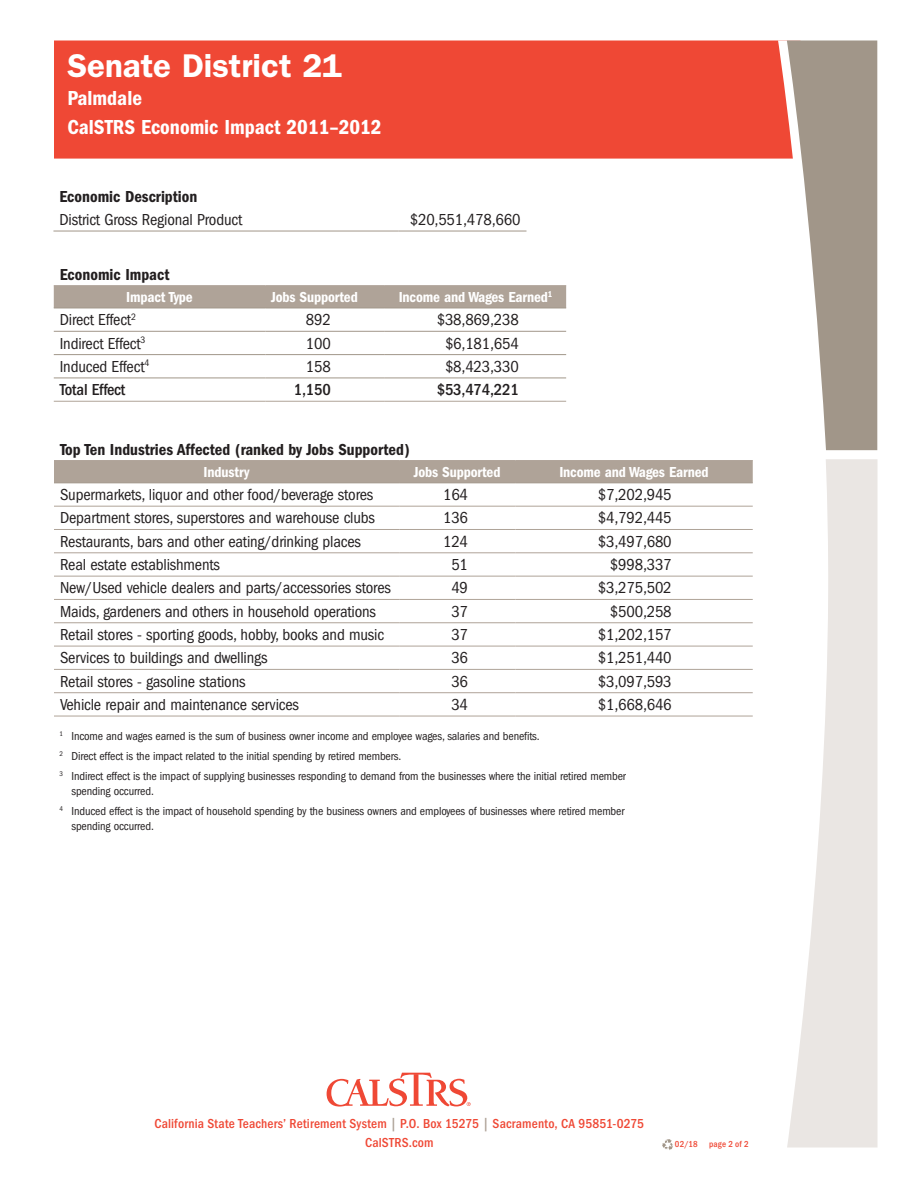
<style>
.page{position:relative;width:918px;height:1188px;background:#fff}
.page>*{position:absolute;margin:0;border:0;box-sizing:border-box;transform-origin:0 0}
.Header1_inserts{font:600 33px "ITC Franklin Gothic Std";color:#fff}
.Header1_inserts-2{font:21px "ITC Franklin Gothic Std Dm Cd";color:#fff}
.chart_copy_2{font:condensed 16.5px "ITC Franklin Gothic Std";letter-spacing:-.01em;color:#231f20}
.Subhead2{font:16.5px "ITC Franklin Gothic Std Dm Cd";color:#231f20}
.chart_copy_2-2{font:500 condensed 16.5px "ITC Franklin Gothic Std";letter-spacing:-.01em;color:#231f20}
.chart_hed{font:15px "ITC Franklin Gothic Std Dm Cd";letter-spacing:-.01em;color:#fff}
.SubHeading_1{font:500 condensed 13.5px/19.5px "ITC Franklin Gothic Std";letter-spacing:.015em;color:#ef4835;text-align:center}
.chart_copy_2-3{font:condensed 12px/14.4px "ITC Franklin Gothic Std";letter-spacing:-.01em;color:#231f20}
.SubHeading_1-2{font:500 condensed 9px "ITC Franklin Gothic Std";letter-spacing:.02em;color:#ef4835}
.s1{color:#afa398}
</style>
<div class="page">
<svg style="left:327px;top:1073px;width:144px;height:34px"></svg>
<hr style="left:53px;top:231px;width:346px;height:1px;background:#a19689">
<hr style="left:399px;top:231px;width:127px;height:1px;background:#a19689">
<div style="left:54px;top:286px;width:512px;height:22px;background:#afa398"></div>
<hr style="left:54px;top:331px;width:211px;height:1px;background:#a19689">
<hr style="left:265px;top:331px;width:120px;height:1px;background:#a19689">
<hr style="left:385px;top:331px;width:181px;height:1px;background:#a19689">
<hr style="left:54px;top:354px;width:211px;height:1px;background:#a19689">
<hr style="left:265px;top:354px;width:120px;height:1px;background:#a19689">
<hr style="left:385px;top:354px;width:181px;height:1px;background:#a19689">
<hr style="left:54px;top:378px;width:211px;height:1px;background:#a19689">
<hr style="left:265px;top:378px;width:120px;height:1px;background:#a19689">
<hr style="left:385px;top:378px;width:181px;height:1px;background:#a19689">
<hr style="left:54px;top:401px;width:211px;height:1px;background:#afa398">
<hr style="left:265px;top:401px;width:120px;height:1px;background:#afa398">
<hr style="left:385px;top:401px;width:181px;height:1px;background:#afa398">
<hr style="left:54px;top:285px;width:211px;height:1px;background:#afa398">
<hr style="left:265px;top:285px;width:120px;height:1px;background:#afa398">
<hr style="left:385px;top:285px;width:181px;height:1px;background:#afa398">
<hr style="left:54px;top:308px;width:211px;height:1px;background:#a19689">
<hr style="left:265px;top:308px;width:120px;height:1px;background:#a19689">
<hr style="left:385px;top:308px;width:181px;height:1px;background:#a19689">
<div style="left:54px;top:461px;width:699px;height:21px;background:#afa398"></div>
<hr style="left:399px;top:460px;width:116px;height:1px;background:#afa398">
<hr style="left:515px;top:460px;width:238px;height:1px;background:#afa398">
<hr style="left:399px;top:482px;width:116px;height:1px;background:#a19689">
<hr style="left:515px;top:482px;width:238px;height:1px;background:#a19689">
<hr style="left:54px;top:460px;width:345px;height:1px;background:#afa398">
<hr style="left:54px;top:482px;width:345px;height:1px;background:#a19689">
<hr style="left:54px;top:506px;width:345px;height:1px;background:#afa398">
<hr style="left:399px;top:506px;width:116px;height:1px;background:#afa398">
<hr style="left:515px;top:506px;width:238px;height:1px;background:#afa398">
<hr style="left:54px;top:529px;width:345px;height:1px;background:#afa398">
<hr style="left:399px;top:529px;width:116px;height:1px;background:#afa398">
<hr style="left:515px;top:529px;width:238px;height:1px;background:#afa398">
<hr style="left:54px;top:552px;width:345px;height:1px;background:#afa398">
<hr style="left:399px;top:552px;width:116px;height:1px;background:#afa398">
<hr style="left:515px;top:552px;width:238px;height:1px;background:#afa398">
<hr style="left:54px;top:576px;width:345px;height:1px;background:#afa398">
<hr style="left:399px;top:576px;width:116px;height:1px;background:#afa398">
<hr style="left:515px;top:576px;width:238px;height:1px;background:#afa398">
<hr style="left:54px;top:599px;width:345px;height:1px;background:#afa398">
<hr style="left:399px;top:599px;width:116px;height:1px;background:#afa398">
<hr style="left:515px;top:599px;width:238px;height:1px;background:#afa398">
<hr style="left:54px;top:622px;width:345px;height:1px;background:#afa398">
<hr style="left:399px;top:622px;width:116px;height:1px;background:#afa398">
<hr style="left:515px;top:622px;width:238px;height:1px;background:#afa398">
<hr style="left:54px;top:646px;width:345px;height:1px;background:#afa398">
<hr style="left:399px;top:646px;width:116px;height:1px;background:#afa398">
<hr style="left:515px;top:646px;width:238px;height:1px;background:#afa398">
<hr style="left:54px;top:669px;width:345px;height:1px;background:#afa398">
<hr style="left:399px;top:669px;width:116px;height:1px;background:#afa398">
<hr style="left:515px;top:669px;width:238px;height:1px;background:#afa398">
<hr style="left:54px;top:692px;width:345px;height:1px;background:#afa398">
<hr style="left:399px;top:692px;width:116px;height:1px;background:#afa398">
<hr style="left:515px;top:692px;width:238px;height:1px;background:#afa398">
<hr style="left:54px;top:716px;width:345px;height:1px;background:#afa398">
<hr style="left:399px;top:716px;width:116px;height:1px;background:#afa398">
<hr style="left:515px;top:716px;width:238px;height:1px;background:#afa398">
<div style="left:54px;top:40px;width:724px;height:119px;background:#ef4835"></div>
<svg style="left:778px;top:40px;width:99px;height:410px"></svg>
<svg style="left:662px;top:1139px;width:11px;height:11px"></svg>
<svg style="left:787px;top:459px;width:91px;height:689px;fill:#eae6e3"></svg>
<p class="Header1_inserts" style="left:68px;top:46px;width:276px">Senate District 21</p>
<p class="Header1_inserts-2" style="left:68px;top:86px;width:76px">Palmdale</p>
<p class="Header1_inserts-2" style="left:68px;top:115px;width:316px">CalSTRS Economic Impact 2011–2012</p>
<p class="Subhead2" style="left:59px;top:187px;width:139px">Economic Description</p>
<p class="chart_copy_2" style="left:59px;top:210px;width:184px">District Gross Regional Product</p>
<p class="chart_copy_2" style="left:410px;top:210px;width:112px">$20,551,478,660</p>
<p class="Subhead2" style="left:60px;top:265px;width:111px">Economic Impact</p>
<p class="chart_hed" style="left:126px;top:288px;width:68px">Impact Type</p>
<p class="chart_hed" style="left:271px;top:288px;width:88px">Jobs Supported</p>
<p class="chart_hed" style="left:399px;top:288px;width:155px">Income and Wages Earned<sup>1</sup></p>
<p class="chart_copy_2" style="left:60px;top:311px;width:78px">Direct Effect<sup>2</sup></p>
<p class="chart_copy_2" style="left:306px;top:311px;width:26px">892</p>
<p class="chart_copy_2" style="left:437px;top:311px;width:84px">$38,869,238</p>
<p class="chart_copy_2" style="left:60px;top:334px;width:87px">Indirect Effect<sup>3</sup></p>
<p class="chart_copy_2" style="left:306px;top:334px;width:26px">100</p>
<p class="chart_copy_2" style="left:445px;top:334px;width:75px">$6,181,654</p>
<p class="chart_copy_2" style="left:60px;top:357px;width:91px">Induced Effect<sup>4</sup></p>
<p class="chart_copy_2" style="left:306px;top:357px;width:26px">158</p>
<p class="chart_copy_2" style="left:445px;top:357px;width:75px">$8,423,330</p>
<p class="chart_copy_2-2" style="left:60px;top:380px;width:67px">Total Effect</p>
<p class="chart_copy_2-2" style="left:294px;top:380px;width:39px">1,150</p>
<p class="chart_copy_2-2" style="left:437px;top:380px;width:84px">$53,474,221</p>
<p class="Subhead2" style="left:60px;top:440px;width:351px">Top Ten Industries Affected (ranked by Jobs Supported)</p>
<p class="chart_hed" style="left:204px;top:463px;width:47px">Industry</p>
<p class="chart_hed" style="left:414px;top:463px;width:88px">Jobs Supported</p>
<p class="chart_hed" style="left:559px;top:463px;width:151px">Income and Wages Earned</p>
<p class="chart_copy_2" style="left:60px;top:485px;width:315px">Supermarkets, liquor and other food/beverage stores</p>
<p class="chart_copy_2" style="left:443px;top:485px;width:26px">164</p>
<p class="chart_copy_2" style="left:598px;top:485px;width:75px">$7,202,945</p>
<p class="chart_copy_2" style="left:60px;top:509px;width:317px">Department stores, superstores and warehouse clubs</p>
<p class="chart_copy_2" style="left:443px;top:509px;width:26px">136</p>
<p class="chart_copy_2" style="left:598px;top:509px;width:75px">$4,792,445</p>
<p class="chart_copy_2" style="left:60px;top:532px;width:302px">Restaurants, bars and other eating/drinking places</p>
<p class="chart_copy_2" style="left:443px;top:532px;width:26px">124</p>
<p class="chart_copy_2" style="left:598px;top:532px;width:75px">$3,497,680</p>
<p class="chart_copy_2" style="left:60px;top:555px;width:162px">Real estate establishments</p>
<p class="chart_copy_2" style="left:451px;top:555px;width:18px">51</p>
<p class="chart_copy_2" style="left:610px;top:555px;width:63px">$998,337</p>
<p class="chart_copy_2" style="left:60px;top:579px;width:332px">New/Used vehicle dealers and parts/accessories stores</p>
<p class="chart_copy_2" style="left:451px;top:579px;width:18px">49</p>
<p class="chart_copy_2" style="left:598px;top:579px;width:75px">$3,275,502</p>
<p class="chart_copy_2" style="left:60px;top:602px;width:318px">Maids, gardeners and others in household operations</p>
<p class="chart_copy_2" style="left:451px;top:602px;width:18px">37</p>
<p class="chart_copy_2" style="left:610px;top:602px;width:63px">$500,258</p>
<p class="chart_copy_2" style="left:60px;top:625px;width:326px">Retail stores - sporting goods, hobby, books and music</p>
<p class="chart_copy_2" style="left:451px;top:625px;width:18px">37</p>
<p class="chart_copy_2" style="left:598px;top:625px;width:75px">$1,202,157</p>
<p class="chart_copy_2" style="left:60px;top:649px;width:209px">Services to buildings and dwellings</p>
<p class="chart_copy_2" style="left:451px;top:649px;width:18px">36</p>
<p class="chart_copy_2" style="left:598px;top:649px;width:75px">$1,251,440</p>
<p class="chart_copy_2" style="left:60px;top:672px;width:187px">Retail stores - gasoline stations</p>
<p class="chart_copy_2" style="left:451px;top:672px;width:18px">36</p>
<p class="chart_copy_2" style="left:598px;top:672px;width:75px">$3,097,593</p>
<p class="chart_copy_2" style="left:60px;top:695px;width:241px">Vehicle repair and maintenance services</p>
<p class="chart_copy_2" style="left:451px;top:695px;width:18px">34</p>
<p class="chart_copy_2" style="left:598px;top:695px;width:75px">$1,668,646</p>
<p class="chart_copy_2-3" style="left:59px;top:729px;width:482px"><sup>1</sup> Income and wages earned is the sum of business owner income and employee wages, salaries and benefits.</p>
<p class="chart_copy_2-3" style="left:59px;top:749px;width:343px"><sup>2</sup> Direct effect is the impact related to the initial spending by retired members.</p>
<p class="chart_copy_2-3" style="left:71px;top:769px;width:556px;text-indent:-12px"><sup>3</sup> Indirect effect is the impact of supplying businesses responding to demand from the businesses where the initial retired member spending occurred.</p>
<p class="chart_copy_2-3" style="left:71px;top:804px;width:555px;text-indent:-12px"><sup>4</sup> Induced effect is the impact of household spending by the business owners and employees of businesses where retired member spending occurred.</p>
<p class="SubHeading_1" style="left:154px;top:1114px;width:491px">California State Teachers’ Retirement System <span class="s1">|</span> P.O. Box 15275 <span class="s1">|</span> Sacramento, CA 95851-0275<br>CalSTRS.com</p>
<p class="SubHeading_1-2" style="left:675px;top:1139px;width:24px">02/18</p>
<p class="SubHeading_1-2" style="left:709px;top:1139px;width:41px">page 2 of 2</p>
</div>
